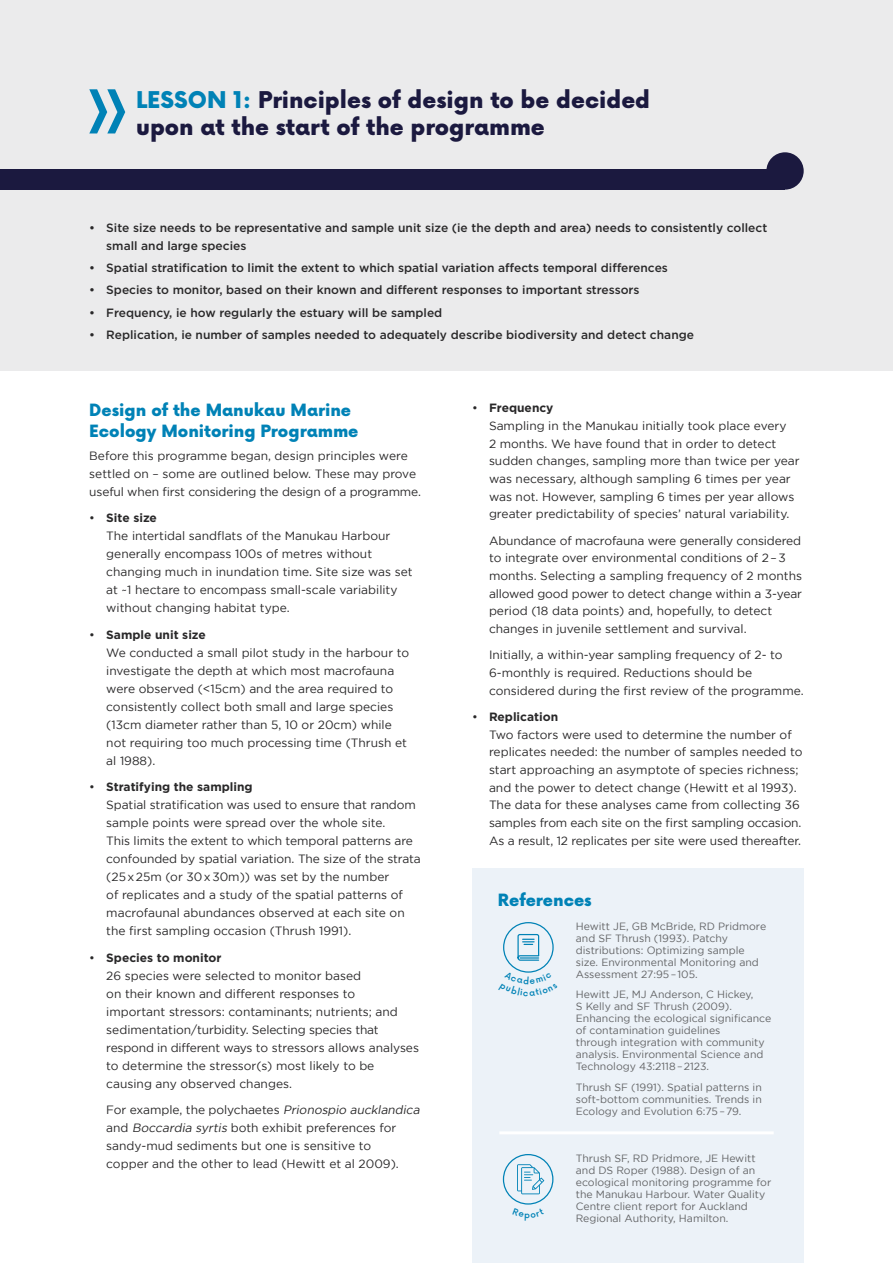
<style>
.page{position:relative;width:893px;height:1263px;background:#fff}
.page>*{position:absolute;margin:0;border:0;box-sizing:border-box;transform-origin:0 0}
.t1{font:900 22.5px/27px "Now";color:#1b193f}
.t2{font:900 16.5px/21px "Now";color:#0082b6}
.t3{font:12px/18px "Gotham";color:#292829}
.t4{font:500 12px/18px "Gotham";color:#292829}
.t5{font:10.5px/12px "Gotham";color:#636466}
.s1{color:#0082b6}
.s2{font-weight:700}
.s3{font-style:italic}
</style>
<div class="page">
<div style="left:0;top:0;width:893px;height:371px;background:#ebebec"></div>
<div style="left:472px;top:868px;width:332px;height:395px;background:#ecf2f8"></div>
<div style="left:0;top:169px;width:784px;height:21px;background:#1b193f"></div>
<div style="left:766px;top:152px;width:38px;height:38px;background:#1b193f;border-radius:50%"></div>
<div style="left:503px;top:922px;width:51px;height:51px;border:1px solid #0082b6;border-radius:50%"></div>
<svg style="left:517px;top:934px;width:23px;height:27px"></svg>
<svg style="left:517px;top:1164px;width:27px;height:30px"></svg>
<div style="left:503px;top:1154px;width:50px;height:50px;border:1px solid #0082b6;border-radius:50%"></div>
<hr style="left:499px;top:1131px;width:275px;height:3px;background:#fff">
<svg style="left:89px;top:89px;width:36px;height:44px"></svg>
<svg style="left:519px;top:971px;width:18px;height:2px"></svg>
<h1 class="t1" style="left:136px;top:86px;width:516px"><span class="s1">LESSON 1:</span> Principles of design to be decided upon at the start of the programme</h1>
<p class="t4" style="left:106px;top:218px;width:662px;text-indent:-17px">• Site size needs to be representative and sample unit size (ie the depth and area) needs to consistently collect small and large species</p>
<p class="t4" style="left:89px;top:259px;width:580px">• Spatial stratification to limit the extent to which spatial variation affects temporal differences</p>
<p class="t4" style="left:89px;top:281px;width:552px">• Species to monitor, based on their known and different responses to important stressors</p>
<p class="t4" style="left:89px;top:303px;width:354px">• Frequency, ie how regularly the estuary will be sampled</p>
<p class="t4" style="left:89px;top:325px;width:606px">• Replication, ie number of samples needed to adequately describe biodiversity and detect change</p>
<h2 class="t2" style="left:89px;top:400px;width:271px">Design of the Manukau Marine<br>Ecology Monitoring Programme</h2>
<p class="t3" style="left:89px;top:446px;width:333px">Before this programme began, design principles were settled on – some are outlined below. These may prove useful when first considering the design of a programme.</p>
<p class="t3" style="left:106px;top:509px;width:308px;text-indent:-17px">• <span class="s2">Site size<br></span>The intertidal sandflats of the Manukau Harbour generally encompass 100s of metres without changing much in inundation time. Site size was set at ~1 hectare to encompass small-scale variability without changing habitat type.</p>
<p class="t3" style="left:106px;top:625px;width:304px;text-indent:-17px">• <span class="s2">Sample unit size<br></span>We conducted a small pilot study in the harbour to investigate the depth at which most macrofauna were observed (&lt;15cm) and the area required to consistently collect both small and large species (13cm diameter rather than 5, 10 or 20cm) while not requiring too much processing time (Thrush et al 1988).</p>
<p class="t3" style="left:106px;top:778px;width:316px;text-indent:-17px">• <span class="s2">Stratifying the sampling<br></span>Spatial stratification was used to ensure that random sample points were spread over the whole site.<br>This limits the extent to which temporal patterns are confounded by spatial variation. The size of the strata (25x25m (or 30x30m)) was set by the number<br>of replicates and a study of the spatial patterns of macrofaunal abundances observed at each site on the first sampling occasion (Thrush 1991).</p>
<p class="t3" style="left:106px;top:948px;width:314px;text-indent:-17px">• <span class="s2">Species to monitor<br></span>26 species were selected to monitor based<br>on their known and different responses to<br>important stressors: contaminants; nutrients; and sedimentation/turbidity. Selecting species that respond in different ways to stressors allows analyses to determine the stressor(s) most likely to be causing any observed changes.</p>
<p class="t3" style="left:106px;top:1101px;width:317px">For example, the polychaetes <span class="s3">Prionospio aucklandica </span>and <span class="s3">Boccardia syrtis</span> both exhibit preferences for sandy-mud sediments but one is sensitive to<br>copper and the other to lead (Hewitt et al 2009).</p>
<p class="t3" style="left:489px;top:399px;width:312px;text-indent:-17px">• <span class="s2">Frequency<br></span>Sampling in the Manukau initially took place every<br>2 months. We have found that in order to detect sudden changes, sampling more than twice per year was necessary, although sampling 6 times per year was not. However, sampling 6 times per year allows greater predictability of species’ natural variability.</p>
<p class="t3" style="left:489px;top:531px;width:315px">Abundance of macrofauna were generally considered to integrate over environmental conditions of 2–3 months. Selecting a sampling frequency of 2 months allowed good power to detect change within a 3-year period (18 data points) and, hopefully, to detect changes in juvenile settlement and survival.</p>
<p class="t3" style="left:489px;top:646px;width:316px">Initially, a within-year sampling frequency of 2- to<br>6-monthly is required. Reductions should be considered during the first review of the programme.</p>
<p class="t3" style="left:489px;top:707px;width:315px;text-indent:-17px">• <span class="s2">Replication<br></span>Two factors were used to determine the number of replicates needed: the number of samples needed to start approaching an asymptote of species richness; and the power to detect change (Hewitt et al 1993).<br>The data for these analyses came from collecting 36 samples from each site on the first sampling occasion.<br>As a result, 12 replicates per site were used thereafter.</p>
<h2 class="t2" style="left:498px;top:889px;width:95px">References</h2>
<p class="t5" style="left:576px;top:920px;width:192px">Hewitt JE, GB McBride, RD Pridmore and SF Thrush (1993). Patchy distributions: Optimizing sample size. Environmental Monitoring and<br>Assessment 27:95–105.</p>
<p class="t5" style="left:576px;top:988px;width:197px">Hewitt JE, MJ Anderson, C Hickey,<br>S Kelly and SF Thrush (2009).<br>Enhancing the ecological significance of contamination guidelines<br>through integration with community analysis. Environmental Science and Technology 43:2118–2123.</p>
<p class="t5" style="left:576px;top:1081px;width:188px;text-align:justify">Thrush SF (1991). Spatial patterns in soft-bottom communities. Trends in Ecology and Evolution 6:75–79.</p>
<p class="t5" style="left:576px;top:1152px;width:197px">Thrush SF, RD Pridmore, JE Hewitt and DS Roper (1988). Design of an ecological monitoring programme for the Manukau Harbour. Water Quality Centre client report for Auckland Regional Authority, Hamilton.</p>
</div>
